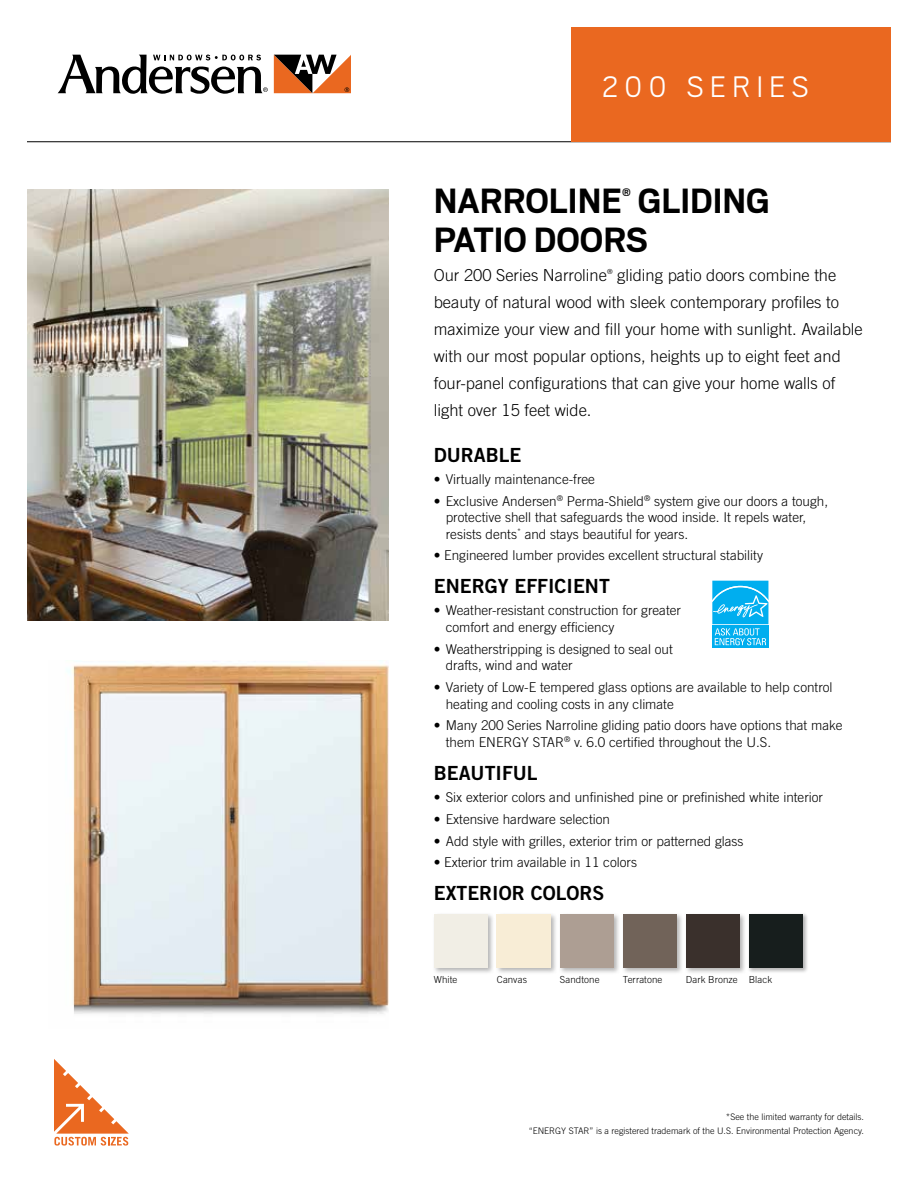
<style>
.page{position:relative;width:918px;height:1188px;background:#fff}
.page>*{position:absolute;margin:0;border:0;box-sizing:border-box;transform-origin:0 0}
.t1{font:700 39px "Scout";color:#000}
.t2{font:300 33px "Scout";letter-spacing:.18em;color:#fff}
.t3{font:19.5px "Trade Gothic LT Std Bd 2";color:#000}
.t4{font:300 16.5px/27px "Trade Gothic LT Std";color:#000}
.t5{font:300 13.5px/16.5px "Trade Gothic LT Std";color:#000}
.t6{font:700 12.3px "Scout";color:#000}
.t7{font:300 9.75px "Trade Gothic LT Std";letter-spacing:.01em;color:#000}
.t8{font:300 9px/13.8px "Trade Gothic LT Std";color:#000;text-align:right}
.t9{font:300 7.05px "Trade Gothic LT Std";color:#000}
</style>
<div class="page">
<img style="left:67px;top:661px;width:322px;height:353px">
<svg style="left:57px;top:55px;width:211px;height:39px"></svg>
<svg style="left:274px;top:55px;width:77px;height:38px"></svg>
<img style="left:27px;top:189px;width:362px;height:432px">
<hr style="left:27px;top:141px;width:864px;height:1px;background:#000">
<div style="left:572px;top:27px;width:319px;height:115px;background:#ea6820"></div>
<svg style="left:54px;top:1059px;width:75px;height:87px"></svg>
<div style="left:558px;top:912px;width:63px;height:63px;background:#000;opacity:.3"></div>
<div style="left:560px;top:914px;width:54px;height:54px;background:#ad9e93"></div>
<div style="left:684px;top:912px;width:63px;height:63px;background:#000;opacity:.3"></div>
<div style="left:686px;top:914px;width:54px;height:54px;background:#3a302c"></div>
<div style="left:495px;top:912px;width:63px;height:63px;background:#000;opacity:.3"></div>
<div style="left:497px;top:914px;width:54px;height:54px;background:#f8edd6"></div>
<div style="left:432px;top:912px;width:63px;height:63px;background:#000;opacity:.3"></div>
<div style="left:434px;top:914px;width:54px;height:54px;background:#f1eee5"></div>
<div style="left:621px;top:912px;width:63px;height:63px;background:#000;opacity:.3"></div>
<div style="left:623px;top:914px;width:54px;height:54px;background:#716359"></div>
<div style="left:748px;top:913px;width:61px;height:61px;background:#000;opacity:.3"></div>
<div style="left:749px;top:914px;width:54px;height:54px;background:#171e1d"></div>
<svg style="left:712px;top:580px;width:57px;height:68px;background:#2dbcf1"></svg>
<h2 class="t2" style="left:602px;top:65px;width:209px">200 SERIES</h2>
<p class="t6" style="left:622px;top:184px;width:10px">®</p>
<h1 class="t1" style="left:434px;top:215px;width:216px">PATIO DOORS</h1>
<h1 class="t1" style="left:434px;top:176px;width:338px">NARROLINE GLIDING</h1>
<p class="t4" style="left:434px;top:262px;width:175px">Our 200 Series Narroline</p>
<p class="t9" style="left:607px;top:268px;width:7px">®</p>
<p class="t4" style="left:434px;top:262px;width:431px;text-indent:183px">gliding patio doors combine the beauty of natural wood with sleek contemporary profiles to maximize your view and fill your home with sunlight. Available with our most popular options, heights up to eight feet and four-panel configurations that can give your home walls of light over 15 feet wide.</p>
<h3 class="t3" style="left:434px;top:443px;width:89px">DURABLE</h3>
<p class="t5" style="left:434px;top:470px;width:163px">• Virtually maintenance-free</p>
<p class="t5" style="left:446px;top:492px;width:384px;text-indent:-12px">• Exclusive Andersen<sup>®</sup> Perma-Shield<sup>®</sup> system give our doors a tough, protective shell that safeguards the wood inside. It repels water, resists dents<sup>*</sup> and stays beautiful for years.</p>
<p class="t5" style="left:434px;top:547px;width:331px">• Engineered lumber provides excellent structural stability</p>
<h3 class="t3" style="left:434px;top:574px;width:178px">ENERGY EFFICIENT</h3>
<p class="t5" style="left:446px;top:602px;width:237px;text-indent:-12px">• Weather-resistant construction for greater comfort and energy efficiency</p>
<p class="t5" style="left:446px;top:640px;width:229px;text-indent:-12px">• Weatherstripping is designed to seal out drafts, wind and water</p>
<p class="t5" style="left:446px;top:679px;width:388px;text-indent:-12px">• Variety of Low-E tempered glass options are available to help control heating and cooling costs in any climate</p>
<p class="t5" style="left:446px;top:717px;width:398px;text-indent:-12px">• Many 200 Series Narroline gliding patio doors have options that make them ENERGY STAR<sup>®</sup> v. 6.0 certified throughout the U.S.</p>
<h3 class="t3" style="left:434px;top:761px;width:106px">BEAUTIFUL</h3>
<p class="t5" style="left:434px;top:789px;width:391px">• Six exterior colors and unfinished pine or prefinished white interior</p>
<p class="t5" style="left:434px;top:810px;width:178px">• Extensive hardware selection</p>
<p class="t5" style="left:434px;top:832px;width:311px">• Add style with grilles, exterior trim or patterned glass</p>
<p class="t5" style="left:434px;top:854px;width:205px">• Exterior trim available in 11 colors</p>
<h3 class="t3" style="left:434px;top:881px;width:172px">EXTERIOR COLORS</h3>
<p class="t7" style="left:434px;top:974px;width:25px">White</p>
<p class="t7" style="left:497px;top:974px;width:32px">Canvas</p>
<p class="t7" style="left:560px;top:974px;width:41px">Sandtone</p>
<p class="t7" style="left:623px;top:974px;width:41px">Terratone</p>
<p class="t7" style="left:686px;top:974px;width:88px">Dark Bronze Black</p>
<p class="t8" style="left:529px;top:1110px;width:337px">*See the limited warranty for details.<br>“ENERGY STAR” is a registered trademark of the U.S. Environmental Protection Agency.</p>
</div>
